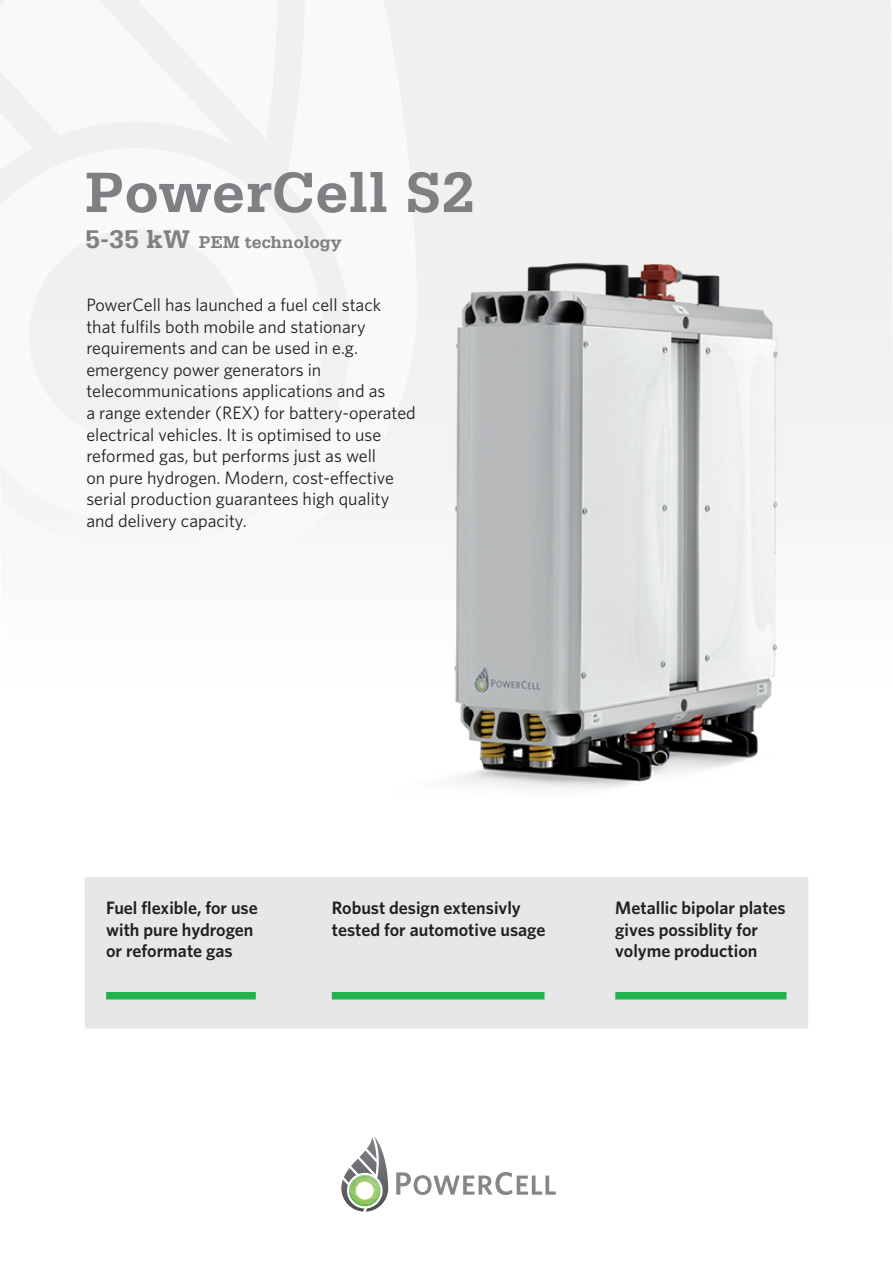
<style>
.page{position:relative;width:893px;height:1263px;background:#fff}
.page>*{position:absolute;margin:0;border:0;box-sizing:border-box;transform-origin:0 0}
.t1{font:700 60px "Serifa";color:#7e8083}
.t2{font:18px/21.6px "Whitney";color:#231f20}
.t3{font:600 18px/21.6px "Whitney";color:#231f20}
.t4{font:700 18px "Serifa";color:#7e8083}
.s1{font-size:27px}
</style>
<div class="page">
<div style="left:417px;top:0;width:476px;height:505px;background:#eff0ef"></div>
<svg style="left:277px;top:0;width:140px;height:505px"></svg>
<svg style="left:0;top:0;width:277px;height:148px"></svg>
<svg style="left:0;top:148px;width:323px;height:357px"></svg>
<svg style="left:396px;top:1172px;width:160px;height:23px"></svg>
<svg style="left:341px;top:1137px;width:47px;height:74px"></svg>
<img style="left:336px;top:241px;width:542px;height:548px">
<div style="left:85px;top:877px;width:723px;height:151px;background:#e5e7e8"></div>
<div style="left:106px;top:992px;width:150px;height:7px;background:#23b24b"></div>
<div style="left:332px;top:992px;width:212px;height:7px;background:#23b24b"></div>
<div style="left:615px;top:992px;width:171px;height:7px;background:#23b24b"></div>
<h1 class="t1" style="left:85px;top:157px;width:392px">PowerCell S2</h1>
<p class="t4" style="left:85px;top:231px;width:258px"><span class="s1">5-35 kW</span> PEM technology</p>
<p class="t2" style="left:86px;top:294px;width:331px">PowerCell has launched a fuel cell stack<br>that fulfils both mobile and stationary requirements and can be used in e.g. emergency power generators in telecommunications applications and as<br>a range extender (REX) for battery-operated electrical vehicles. It is optimised to use reformed gas, but performs just as well<br>on pure hydrogen. Modern, cost-effective serial production guarantees high quality and delivery capacity.</p>
<p class="t3" style="left:106px;top:896px;width:153px">Fuel flexible, for use with pure hydrogen or reformate gas</p>
<p class="t3" style="left:332px;top:896px;width:215px">Robust design extensivly tested for automotive usage</p>
<p class="t3" style="left:615px;top:896px;width:172px">Metallic bipolar plates gives possiblity for volyme production</p>
</div>
